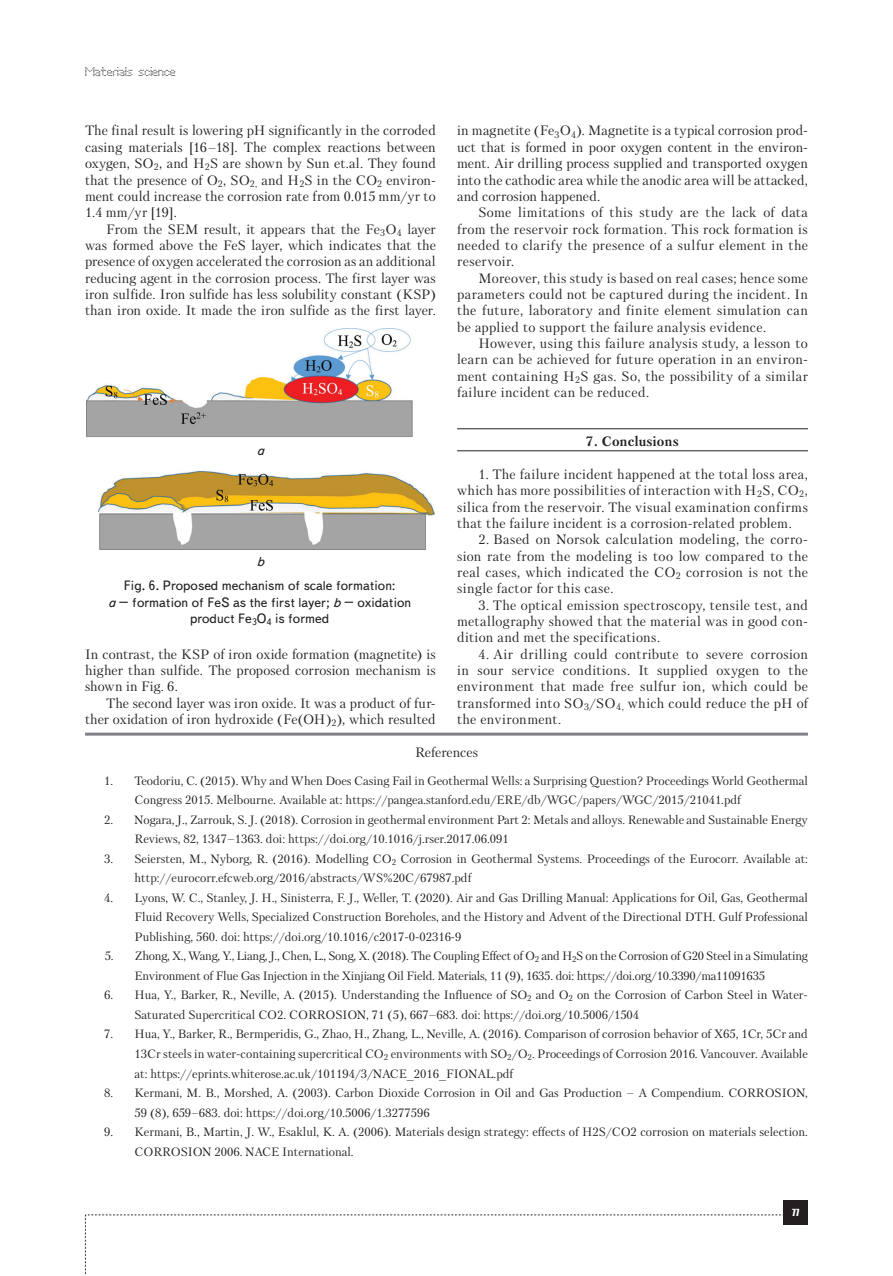
<style>
.page{position:relative;width:893px;height:1276px;background:#fff}
.page>*{position:absolute;margin:0;border:0;box-sizing:border-box;transform-origin:0 0}
.t1{font:13.5px/16.4px "Petersburg C";letter-spacing:.015em;color:#231f20;text-align:justify}
.t2{font:13.5px/16.2px "Text Book C";color:#231f20;text-align:center}
.t3{font:700 13.5px "Petersburg C";letter-spacing:.02em;color:#231f20}
.t4{font:italic 13.5px "Text Book C";color:#231f20}
.t5{font:12px/19.5px "Petersburg C";color:#231f20}
.t6{font:12px/19.5px "Petersburg C";letter-spacing:-.02em;color:#231f20}
.t7{font:12px "Perfo";letter-spacing:.015em;color:#231f20}
.t8{font:9px "Impact";color:#fff}
.s1{font-style:italic}
</style>
<div class="page">
<svg style="left:85px;top:1214px;width:699px;height:62px"></svg>
<div style="left:784px;top:1200px;width:24px;height:24px;background:#231f20"></div>
<hr style="left:457px;top:428px;width:351px;height:1px;background:#231f20">
<hr style="left:457px;top:450px;width:351px;height:1px;background:#231f20">
<img style="left:87px;top:329px;width:326px;height:109px">
<img style="left:97px;top:470px;width:337px;height:79px">
<hr style="left:85px;top:732px;width:723px;height:3px;background:#808285">
<p class="t7" style="left:85px;top:65px;width:92px">Materials science</p>
<p class="t1" style="left:85px;top:122px;width:352px">The final result is lowering pH significantly in the corroded casing materials [16–18]. The complex reactions between oxygen, SO<sub>2</sub>, and H<sub>2</sub>S are shown by Sun et.al. They found that the presence of O<sub>2</sub>, SO<sub>2,</sub> and H<sub>2</sub>S in the CO<sub>2</sub> environ&shy;ment could increase the corrosion rate from 0.015 mm/yr to 1.4 mm/yr [19].</p>
<p class="t1" style="left:85px;top:220px;width:352px;text-indent:21px">From the SEM result, it appears that the Fe<sub>3</sub>O<sub>4</sub> layer was formed above the FeS layer, which indicates that the presence of oxygen accelerated the corrosion as an additional reducing agent in the corrosion process. The first layer was iron sulfide. Iron sulfide has less solubility constant (KSP) than iron oxide. It made the iron sulfide as the first layer.</p>
<p class="t4" style="left:257px;top:442px;width:9px">a</p>
<p class="t4" style="left:257px;top:554px;width:9px">b</p>
<p class="t2" style="left:108px;top:578px;width:305px">Fig. 6. Proposed mechanism of scale formation:<br><span class="s1">a</span> – formation of FeS as the first layer; <span class="s1">b</span> – oxidation product Fe<sub>3</sub>O<sub>4</sub> is formed</p>
<p class="t1" style="left:85px;top:646px;width:352px">In contrast, the KSP of iron oxide formation (magnetite) is higher than sulfide. The proposed corrosion mechanism is shown in Fig. 6.</p>
<p class="t1" style="left:85px;top:695px;width:352px;text-align:right">The second layer was iron oxide. It was a product of fur&shy;ther oxidation of iron hydroxide (Fe(OH)<sub>2</sub>), which resulted</p>
<p class="t1" style="left:457px;top:122px;width:352px">in magnetite (Fe<sub>3</sub>O<sub>4</sub>). Magnetite is a typical corrosion prod&shy;uct that is formed in poor oxygen content in the environ&shy;ment. Air drilling process supplied and transported oxygen into the cathodic area while the anodic area will be attacked, and corrosion happened.</p>
<p class="t1" style="left:457px;top:204px;width:352px;text-indent:21px">Some limitations of this study are the lack of data from the reservoir rock formation. This rock formation is needed to clarify the presence of a sulfur element in the reservoir.</p>
<p class="t1" style="left:457px;top:269px;width:352px;text-indent:21px">Moreover, this study is based on real cases; hence some parameters could not be captured during the incident. In the future, laboratory and finite element simulation can be applied to support the failure analysis evidence.</p>
<p class="t1" style="left:457px;top:335px;width:352px;text-indent:21px">However, using this failure analysis study, a lesson to learn can be achieved for future operation in an environ&shy;ment containing H<sub>2</sub>S gas. So, the possibility of a similar failure incident can be reduced.</p>
<p class="t3" style="left:586px;top:434px;width:94px">7. Conclusions</p>
<p class="t1" style="left:457px;top:466px;width:352px;text-indent:21px">1. The failure incident happened at the total loss area, which has more possibilities of interaction with H<sub>2</sub>S, CO<sub>2</sub>, silica from the reservoir. The visual examination confirms that the failure incident is a corrosion-related problem.</p>
<p class="t1" style="left:457px;top:531px;width:352px;text-indent:21px">2. Based on Norsok calculation modeling, the corro&shy;sion rate from the modeling is too low compared to the real cases, which indicated the CO<sub>2</sub> corrosion is not the single factor for this case.</p>
<p class="t1" style="left:457px;top:596px;width:352px;text-indent:21px">3. The optical emission spectroscopy, tensile test, and metallography showed that the material was in good con&shy;dition and met the specifications.</p>
<p class="t1" style="left:457px;top:646px;width:352px;text-indent:21px">4. Air drilling could contribute to severe corrosion in sour service conditions. It supplied oxygen to the environment that made free sulfur ion, which could be transformed into SO<sub>3</sub>/SO<sub>4,</sub> which could reduce the pH of the environment.</p>
<p class="t1" style="left:415px;top:744px;width:64px">References</p>
<p class="t5" style="left:135px;top:771px;width:675px;text-indent:-30px">1. Teodoriu, C. (2015). Why and When Does Casing Fail in Geothermal Wells: a Surprising Question? Proceedings World Geothermal<br>Congress 2015. Melbourne. Available at: https://pangea.stanford.edu/ERE/db/WGC/papers/WGC/2015/21041.pdf</p>
<p class="t5" style="left:135px;top:810px;width:675px;text-indent:-30px">2. Nogara, J., Zarrouk, S. J. (2018). Corrosion in geothermal environment Part 2: Metals and alloys. Renewable and Sustainable Energy<br>Reviews, 82, 1347–1363. doi: https://doi.org/10.1016/j.rser.2017.06.091</p>
<p class="t5" style="left:135px;top:849px;width:675px;text-indent:-30px">3. Seiersten, M., Nyborg, R. (2016). Modelling CO<sub>2</sub> Corrosion in Geothermal Systems. Proceedings of the Eurocorr. Available at: http://eurocorr.efcweb.org/2016/abstracts/WS%20C/67987.pdf</p>
<p class="t5" style="left:135px;top:888px;width:675px;text-align:justify;text-indent:-30px">4. Lyons, W. C., Stanley, J. H., Sinisterra, F. J., Weller, T. (2020). Air and Gas Drilling Manual: Applications for Oil, Gas, Geothermal Fluid Recovery Wells, Specialized Construction Boreholes, and the History and Advent of the Directional DTH. Gulf Professional Publishing, 560. doi: https://doi.org/10.1016/c2017-0-02316-9</p>
<p class="t6" style="left:135px;top:946px;width:675px;text-indent:-30px">5. Zhong, X., Wang, Y., Liang, J., Chen, L., Song, X. (2018). The Coupling Effect of O<sub>2</sub> and H<sub>2</sub>S on the Corrosion of G20 Steel in a Simulating<br>Environment of Flue Gas Injection in the Xinjiang Oil Field. Materials, 11 (9), 1635. doi: https://doi.org/10.3390/ma11091635</p>
<p class="t5" style="left:135px;top:985px;width:675px;text-indent:-30px">6. Hua, Y., Barker, R., Neville, A. (2015). Understanding the Influence of SO<sub>2</sub> and O<sub>2</sub> on the Corrosion of Carbon Steel in Water-<br>Saturated Supercritical CO2. CORROSION, 71 (5), 667–683. doi: https://doi.org/10.5006/1504</p>
<p class="t5" style="left:135px;top:1024px;width:675px;text-align:justify;text-indent:-30px">7. Hua, Y., Barker, R., Bermperidis, G., Zhao, H., Zhang, L., Neville, A. (2016). Comparison of corrosion behavior of X65, 1Cr, 5Cr and 13Cr steels in water-containing supercritical CO<sub>2</sub> environments with SO<sub>2</sub>/O<sub>2</sub>. Proceedings of Corrosion 2016. Vancouver. Available at: https://eprints.whiterose.ac.uk/101194/3/NACE_2016_FIONAL.pdf</p>
<p class="t5" style="left:135px;top:1083px;width:675px;text-indent:-30px">8. Kermani, M. B., Morshed, A. (2003). Carbon Dioxide Corrosion in Oil and Gas Production – A Compendium. CORROSION,<br>59 (8), 659–683. doi: https://doi.org/10.5006/1.3277596</p>
<p class="t5" style="left:135px;top:1122px;width:675px;text-indent:-30px">9. Kermani, B., Martin, J. W., Esaklul, K. A. (2006). Materials design strategy: effects of H2S/CO2 corrosion on materials selection.<br>CORROSION 2006. NACE International.</p>
<p class="t8" style="left:792px;top:1205px;width:9px">77</p>
</div>
